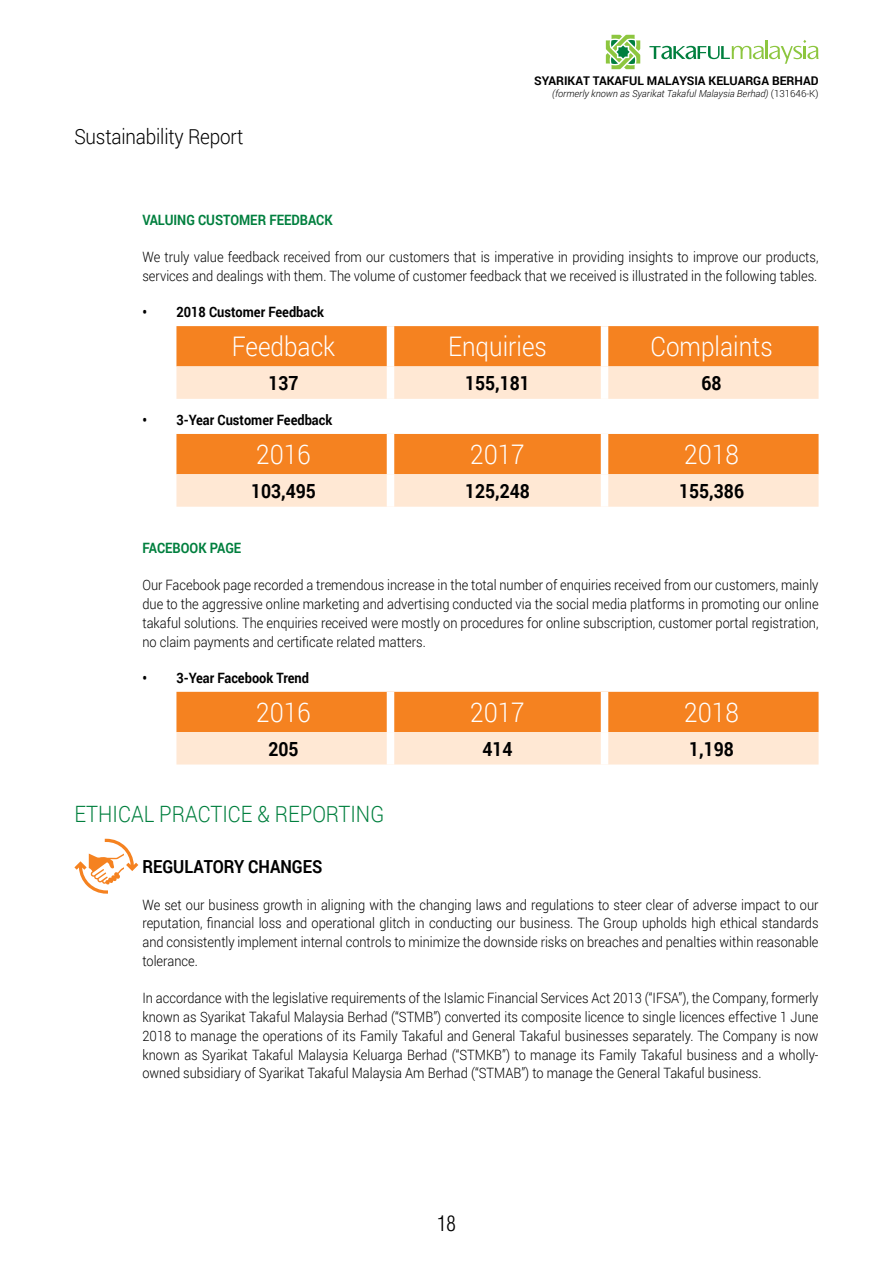
<style>
.page{position:relative;width:893px;height:1263px;background:#fff}
.page>*{position:absolute;margin:0;border:0;box-sizing:border-box;transform-origin:0 0}
.t1{font:300 27px "Roboto";color:#fff;scale:.9 1}
.t2{font:300 22.5px "Roboto";color:#007f3e;scale:.9 1}
.t3{font:300 21px "Roboto";letter-spacing:-.01em;color:#000;scale:.9 1}
.t4{font:300 condensed 21px "Helvetica";color:#000}
.t5{font:700 19.5px "Roboto";color:#000;scale:.9 1}
.t6{font:700 18px "Roboto";color:#000;scale:.9 1}
.t7{font:300 14.25px/18.8px "Roboto";color:#000;text-align:justify;scale:.9 1}
.t8{font:700 14.25px "Roboto";color:#000;scale:.9 1}
.t9{font:700 14.25px "Roboto";color:#007f3e;scale:.9 1}
.t10{font:700 12px "Roboto";color:#000}
.t11{font:italic 300 9.75px "Roboto";color:#000}
.s1{font-style:normal}
</style>
<div class="page">
<svg style="left:649px;top:40px;width:170px;height:24px"></svg>
<svg style="left:606px;top:35px;width:34px;height:34px"></svg>
<svg style="left:176px;top:326px;width:643px;height:73px;background:#f9b071"></svg>
<div style="left:387px;top:326px;width:7px;height:40px;background:#fff"></div>
<div style="left:601px;top:326px;width:7px;height:40px;background:#fff"></div>
<div style="left:387px;top:366px;width:7px;height:33px;background:#fff"></div>
<div style="left:601px;top:366px;width:7px;height:33px;background:#fff"></div>
<svg style="left:176px;top:434px;width:643px;height:73px;background:#f9b071"></svg>
<div style="left:387px;top:434px;width:7px;height:40px;background:#fff"></div>
<div style="left:601px;top:434px;width:7px;height:40px;background:#fff"></div>
<div style="left:387px;top:474px;width:7px;height:33px;background:#fff"></div>
<div style="left:601px;top:474px;width:7px;height:33px;background:#fff"></div>
<svg style="left:176px;top:692px;width:643px;height:72px;background:#f9af70"></svg>
<div style="left:387px;top:692px;width:7px;height:40px;background:#fff"></div>
<div style="left:601px;top:692px;width:7px;height:40px;background:#fff"></div>
<div style="left:387px;top:732px;width:7px;height:32px;background:#fff"></div>
<div style="left:601px;top:732px;width:7px;height:32px;background:#fff"></div>
<svg style="left:74px;top:839px;width:64px;height:55px"></svg>
<h3 class="t3" style="left:74px;top:122px;width:189px">Sustainability Report</h3>
<p class="t10" style="left:534px;top:72px;width:286px">SYARIKAT TAKAFUL MALAYSIA KELUARGA BERHAD</p>
<p class="t11" style="left:552px;top:86px;width:268px">(formerly known as Syarikat Takaful Malaysia Berhad) <span class="s1">(131646-K)</span></p>
<p class="t9" style="left:142px;top:209px;width:213px">VALUING CUSTOMER FEEDBACK</p>
<p class="t7" style="left:142px;top:247px;width:753px">We truly value feedback received from our customers that is imperative in providing insights to improve our products, services and dealings with them. The volume of customer feedback that we received is illustrated in the following tables.</p>
<p class="t8" style="left:142px;top:302px;width:203px">• 2018 Customer Feedback</p>
<h1 class="t1" style="left:232px;top:328px;width:116px">Feedback</h1>
<h1 class="t1" style="left:448px;top:328px;width:111px">Enquiries</h1>
<h1 class="t1" style="left:650px;top:328px;width:137px">Complaints</h1>
<h3 class="t5" style="left:268px;top:369px;width:35px">137</h3>
<h3 class="t5" style="left:465px;top:369px;width:74px">155,181</h3>
<h3 class="t5" style="left:701px;top:369px;width:24px">68</h3>
<p class="t8" style="left:142px;top:410px;width:212px">• 3-Year Customer Feedback</p>
<h1 class="t1" style="left:256px;top:435px;width:62px">2016</h1>
<h1 class="t1" style="left:470px;top:435px;width:62px">2017</h1>
<h1 class="t1" style="left:684px;top:435px;width:62px">2018</h1>
<h3 class="t5" style="left:251px;top:477px;width:74px">103,495</h3>
<h3 class="t5" style="left:465px;top:477px;width:74px">125,248</h3>
<h3 class="t5" style="left:679px;top:477px;width:74px">155,386</h3>
<p class="t9" style="left:142px;top:538px;width:111px">FACEBOOK PAGE</p>
<p class="t7" style="left:142px;top:575px;width:753px">Our Facebook page recorded a tremendous increase in the total number of enquiries received from our customers, mainly due to the aggressive online marketing and advertising conducted via the social media platforms in promoting our online takaful solutions. The enquiries received were mostly on procedures for online subscription, customer portal registration, no claim payments and certificate related matters.</p>
<p class="t8" style="left:142px;top:668px;width:187px">• 3-Year Facebook Trend</p>
<h1 class="t1" style="left:256px;top:693px;width:62px">2016</h1>
<h1 class="t1" style="left:470px;top:693px;width:62px">2017</h1>
<h1 class="t1" style="left:684px;top:693px;width:62px">2018</h1>
<h3 class="t5" style="left:268px;top:735px;width:35px">205</h3>
<h3 class="t5" style="left:482px;top:735px;width:35px">414</h3>
<h3 class="t5" style="left:689px;top:735px;width:51px">1,198</h3>
<h2 class="t2" style="left:74px;top:799px;width:346px">ETHICAL PRACTICE &amp; REPORTING</h2>
<p class="t6" style="left:142px;top:853px;width:201px">REGULATORY CHANGES</p>
<p class="t7" style="left:142px;top:895px;width:753px">We set our business growth in aligning with the changing laws and regulations to steer clear of adverse impact to our reputation, financial loss and operational glitch in conducting our business. The Group upholds high ethical standards and consistently implement internal controls to minimize the downside risks on breaches and penalties within reasonable tolerance.</p>
<p class="t7" style="left:142px;top:988px;width:753px">In accordance with the legislative requirements of the Islamic Financial Services Act 2013 (“IFSA”), the Company, formerly known as Syarikat Takaful Malaysia Berhad (“STMB”) converted its composite licence to single licences effective 1 June 2018 to manage the operations of its Family Takaful and General Takaful businesses separately. The Company is now known as Syarikat Takaful Malaysia Keluarga Berhad (“STMKB”) to manage its Family Takaful business and a wholly&shy;owned subsidiary of Syarikat Takaful Malaysia Am Berhad (“STMAB”) to manage the General Takaful business.</p>
<h3 class="t4" style="left:437px;top:1210px;width:20px">18</h3>
</div>
